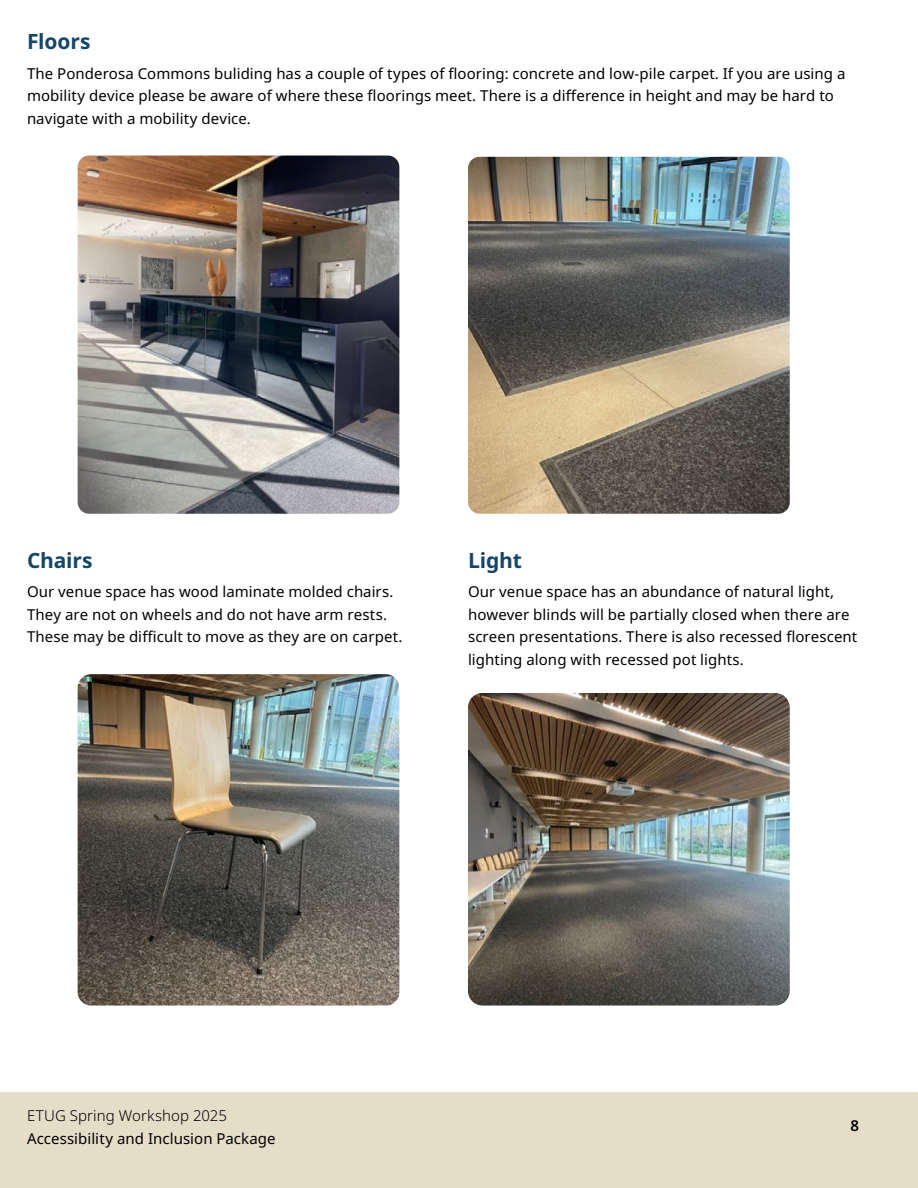
<style>
.page{position:relative;width:918px;height:1188px;background:#fff}
.page>*{position:absolute;margin:0;border:0;box-sizing:border-box;transform-origin:0 0}
.Heading_2{font:700 21px "Noto Sans";letter-spacing:-.005em;color:#164568}
.paragraph{font:15px/22.5px "Noto Sans";letter-spacing:.005em;color:#000}
.t1{font:300 15px "Noto Sans";letter-spacing:.005em;color:#000}
.t2{font:600 15px "Noto Sans";color:#000}
</style>
<div class="page">
<div style="left:0;top:1092px;width:918px;height:96px;background:#e5ddc8"></div>
<img style="left:78px;top:156px;width:321px;height:358px">
<img style="left:468px;top:157px;width:322px;height:357px">
<img style="left:78px;top:674px;width:321px;height:332px">
<img style="left:468px;top:693px;width:322px;height:313px">
<h2 class="Heading_2" style="left:27px;top:30px;width:65px">Floors</h2>
<p class="paragraph" style="left:27px;top:62px;width:820px">The Ponderosa Commons buliding has a couple of types of flooring: concrete and low-pile carpet. If you are using a mobility device please be aware of where these floorings meet. There is a difference in height and may be hard to navigate with a mobility device.</p>
<h2 class="Heading_2" style="left:27px;top:548px;width:67px">Chairs</h2>
<p class="paragraph" style="left:27px;top:581px;width:377px">Our venue space has wood laminate molded chairs.<br>They are not on wheels and do not have arm rests.<br>These may be difficult to move as they are on carpet.</p>
<h2 class="Heading_2" style="left:468px;top:548px;width:55px">Light</h2>
<p class="paragraph" style="left:468px;top:581px;width:391px">Our venue space has an abundance of natural light, however blinds will be partially closed when there are screen presentations. There is also recessed florescent lighting along with recessed pot lights.</p>
<p class="t1" style="left:27px;top:1107px;width:202px">ETUG Spring Workshop 2025</p>
<p class="paragraph" style="left:27px;top:1128px;width:250px">Accessibility and Inclusion Package</p>
<p class="t2" style="left:850px;top:1117px;width:10px">8</p>
</div>
